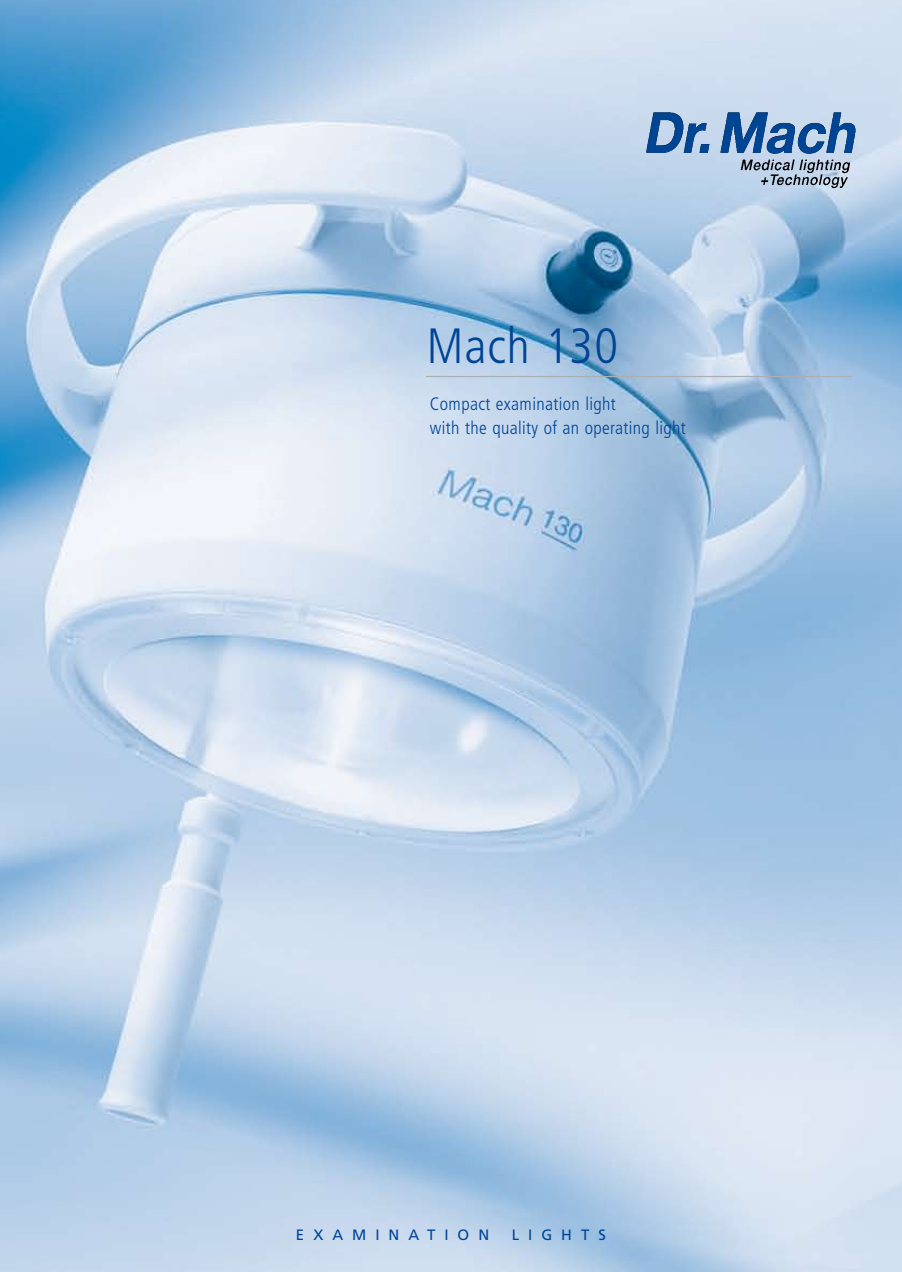
<style>
.page{position:relative;width:902px;height:1272px;background:#fff}
.page>*{position:absolute;margin:0;border:0;box-sizing:border-box;transform-origin:0 0}
.t1{font:300 condensed 49.5px "Frutiger";letter-spacing:.02em;color:#004494}
.t2{font:300 condensed 18px/24px "Frutiger";letter-spacing:.02em;color:#004494}
.t3{font:15px "Frutiger";letter-spacing:.6em;color:#004494}
</style>
<div class="page">
<img style="left:0;top:0;width:901px;height:1271px">
<img style="left:641px;top:157px;width:221px;height:40px">
<img style="left:641px;top:107px;width:221px;height:50px">
<hr style="left:426px;top:376px;width:425px;height:1px;background:#aaafb3">
<h1 class="t1" style="left:427px;top:318px;width:193px">Mach 130</h1>
<p class="t2" style="left:430px;top:392px;width:257px">Compact examination light<br>with the quality of an operating light</p>
<p class="t3" style="left:296px;top:1225px;width:195px">EXAMINATI ON</p>
<p class="t3" style="left:511px;top:1225px;width:96px">LI GHTS</p>
</div>
